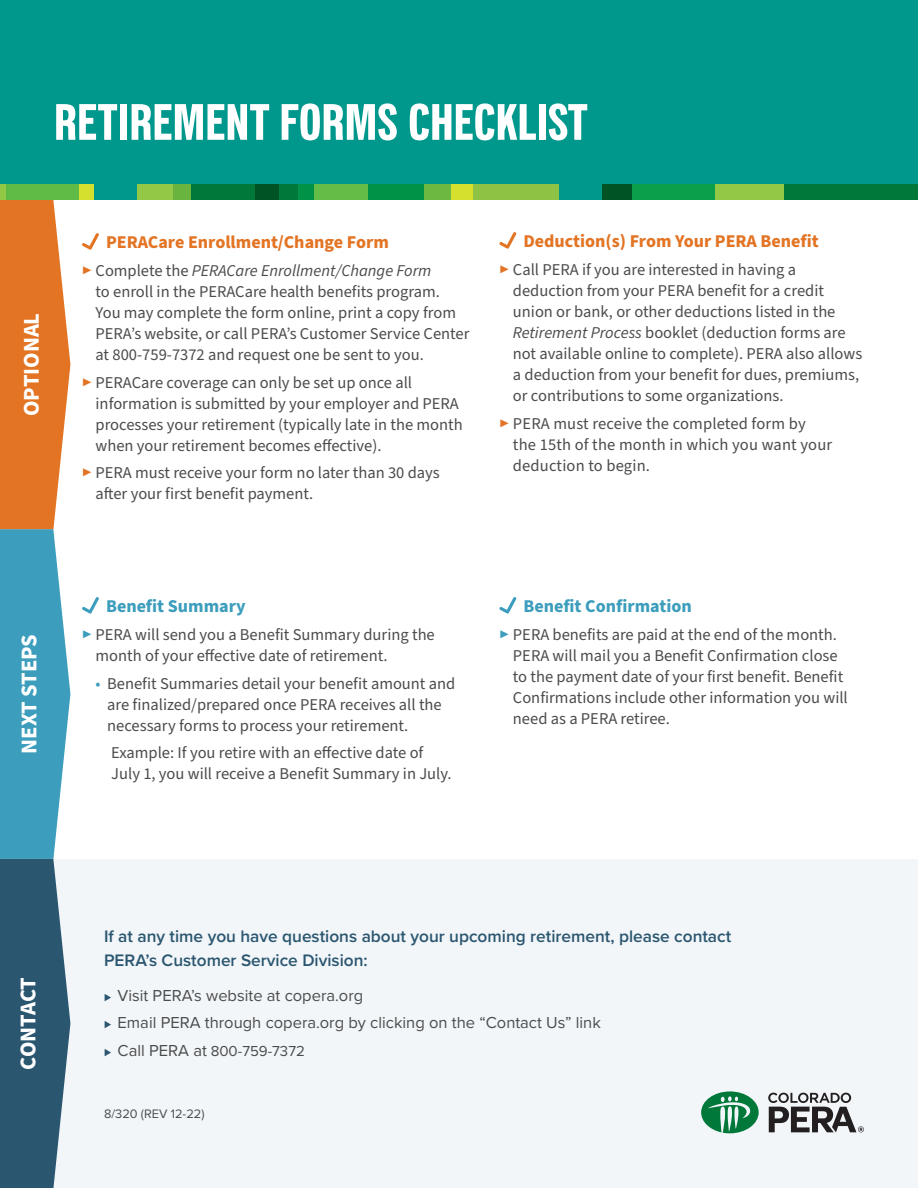
<style>
.page{position:relative;width:918px;height:1188px;background:#fff}
.page>*{position:absolute;margin:0;border:0;box-sizing:border-box;transform-origin:0 0}
.t1{font:700 condensed 51px "Lorimer No 2";color:#fff}
.t2{font:700 22.5px "Source Sans Pro";color:#fff}
.t3{font:700 18px "Source Sans Pro";color:#e37424}
.t4{font:700 18px "Source Sans Pro";color:#3c9dbc}
.t5{font:600 17.25px/24px "Proxima Nova";color:#2b5670}
.t6{font:16.5px/21px "Source Sans Pro";color:#4b4c4d}
.t7{font:16.5px "Proxima Nova";color:#4b4c4d}
.t8{font:15px "Proxima Nova";color:#4b4c4d}
.t9{font:12.75px "Proxima Nova";color:#4b4c4d}
.s1{color:#e37424}
.s2{font-style:italic}
.s3{color:#3c9dbc}
.s4{font-size:12px;color:#2b5670}
.s5{font-size:16.5px}
</style>
<div class="page">
<div style="left:0;top:860px;width:918px;height:328px;background:#f2f6f9"></div>
<svg style="left:82px;top:233px;width:17px;height:17px"></svg>
<svg style="left:499px;top:232px;width:17px;height:17px"></svg>
<svg style="left:499px;top:597px;width:17px;height:17px"></svg>
<svg style="left:82px;top:597px;width:17px;height:17px"></svg>
<svg style="left:0;top:200px;width:70px;height:988px;background:#7e8780"></svg>
<svg style="left:701px;top:1091px;width:58px;height:42px"></svg>
<svg style="left:768px;top:1093px;width:96px;height:39px"></svg>
<div style="left:0;top:0;width:918px;height:192px;background:#00988d"></div>
<div style="left:130px;top:184px;width:148px;height:16px;background:#69b33f"></div>
<div style="left:0;top:184px;width:173px;height:16px;background:#92c846"></div>
<div style="left:278px;top:184px;width:148px;height:16px;background:#009247"></div>
<div style="left:424px;top:184px;width:148px;height:16px;background:#6db841"></div>
<div style="left:451px;top:184px;width:149px;height:16px;background:#8ec244"></div>
<div style="left:451px;top:184px;width:22px;height:16px;background:#d5df2e"></div>
<div style="left:78px;top:184px;width:18px;height:16px;background:#d5df2e"></div>
<div style="left:600px;top:184px;width:148px;height:16px;background:#005325"></div>
<div style="left:192px;top:184px;width:106px;height:16px;background:#00783a"></div>
<div style="left:315px;top:184px;width:53px;height:16px;background:#65bc46"></div>
<div style="left:256px;top:184px;width:23px;height:16px;background:#005325"></div>
<div style="left:632px;top:184px;width:148px;height:16px;background:#0a9f4a"></div>
<div style="left:776px;top:184px;width:142px;height:16px;background:#00783a"></div>
<div style="left:715px;top:184px;width:68px;height:16px;background:#92c846"></div>
<div style="left:559px;top:184px;width:43px;height:16px;background:#00988d"></div>
<div style="left:94px;top:184px;width:43px;height:16px;background:#00988d"></div>
<div style="left:6px;top:184px;width:73px;height:16px;background:#60bb46"></div>
<p class="t1" style="left:54px;top:93px;width:536px">RETIREMENT FORMS CHECKLIST</p>
<p class="t2" style="left:16px;top:416px;width:105px;rotate:-90deg">OPTIONAL</p>
<p class="t3" style="left:106px;top:230px;width:284px">PERACare Enrollment/Change Form</p>
<p class="t6" style="left:96px;top:260px;width:375px;text-indent:-14px"><span class="s1">▶</span> Complete the <span class="s2">PERACare Enrollment/Change Form<br></span>to enroll in the PERACare health benefits program.<br>You may complete the form online, print a copy from PERA’s website, or call PERA’s Customer Service Center at 800-759-7372 and request one be sent to you.</p>
<p class="t6" style="left:96px;top:372px;width:369px;text-indent:-14px"><span class="s1">▶</span> PERACare coverage can only be set up once all information is submitted by your employer and PERA processes your retirement (typically late in the month when your retirement becomes effective).</p>
<p class="t6" style="left:96px;top:463px;width:346px;text-indent:-14px"><span class="s1">▶</span> PERA must receive your form no later than 30 days after your first benefit payment.</p>
<p class="t3" style="left:523px;top:229px;width:297px">Deduction(s) From Your PERA Benefit</p>
<p class="t6" style="left:513px;top:259px;width:351px;text-indent:-13px"><span class="s1">▶</span> Call PERA if you are interested in having a deduction from your PERA benefit for a credit union or bank, or other deductions listed in the <span class="s2">Retirement Process</span> booklet (deduction forms are not available online to complete). PERA also allows a deduction from your benefit for dues, premiums, or contributions to some organizations.</p>
<p class="t6" style="left:513px;top:413px;width:321px;text-indent:-14px"><span class="s1">▶</span> PERA must receive the completed form by the 15th of the month in which you want your deduction to begin.</p>
<p class="t2" style="left:14px;top:754px;width:121px;rotate:-90deg">NEXT STEPS</p>
<p class="t4" style="left:106px;top:594px;width:141px">Benefit Summary</p>
<p class="t6" style="left:96px;top:624px;width:341px;text-indent:-14px"><span class="s3">▶</span> PERA will send you a Benefit Summary during the month of your effective date of retirement.</p>
<p class="t6" style="left:107px;top:673px;width:350px;text-indent:-12px"><span class="s3">•</span> Benefit Summaries detail your benefit amount and are finalized/prepared once PERA receives all the necessary forms to process your retirement.</p>
<p class="t6" style="left:111px;top:743px;width:342px">Example: If you retire with an effective date of<br>July 1, you will receive a Benefit Summary in July.</p>
<p class="t4" style="left:523px;top:594px;width:170px">Benefit Confirmation</p>
<p class="t6" style="left:513px;top:624px;width:336px;text-indent:-14px"><span class="s3">▶</span> PERA benefits are paid at the end of the month.<br>PERA will mail you a Benefit Confirmation close to the payment date of your first benefit. Benefit Confirmations include other information you will need as a PERA retiree.</p>
<p class="t2" style="left:13px;top:1070px;width:94px;rotate:-90deg">CONTACT</p>
<p class="t5" style="left:104px;top:924px;width:629px">If at any time you have questions about your upcoming retirement, please contact<br>PERA’s Customer Service Division:</p>
<p class="t7" style="left:104px;top:983px;width:261px"><span class="s4">⊲</span> Visit PERA’s website at copera.org</p>
<p class="t7" style="left:104px;top:1011px;width:498px"><span class="s4">⊲</span> Email PERA through copera.org by clicking on the “Contact Us” link</p>
<p class="t8" style="left:104px;top:1040px;width:202px"><span class="s4">⊲</span> <span class="s5">Call PERA at</span> 800-759-7372</p>
<p class="t9" style="left:104px;top:1105px;width:102px">8/320 (REV 12-22)</p>
</div>
